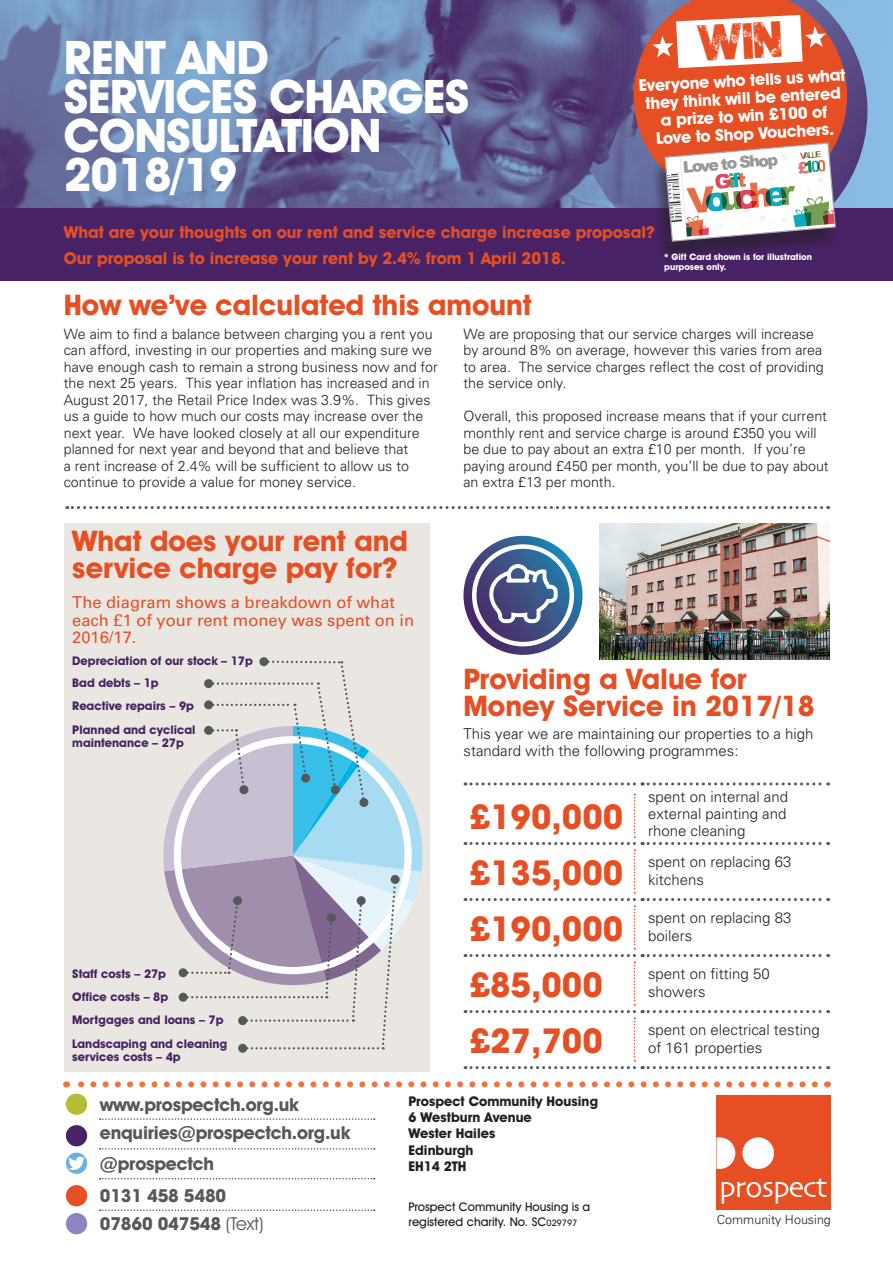
<style>
.page{position:relative;width:893px;height:1263px;background:#fff}
.page>*{position:absolute;margin:0;border:0;box-sizing:border-box;transform-origin:0 0}
.t1{font:700 46.5px/39px "Avant Garde IT Cby BT";letter-spacing:-.02em;color:#fff}
.t2{font:700 34.5px "Avant Garde IT Cby BT";color:#e64f24}
.t3{font:30px "Skia";letter-spacing:-.03em;color:#fff}
.Sub_Title{font:700 28.5px/27px "Avant Garde IT Cby BT";color:#e64f24}
.t4{font:700 18px "Avant Garde IT Cby BT";letter-spacing:-.01em;color:#57585a}
.t5{font:700 16.5px "Avant Garde IT Cby BT";color:#e64f24}
.t6{font:700 16.5px/17.9px "Avant Garde IT Cby BT";color:#fff;text-align:center}
.t7{font:16.5px/17.9px "Univers";color:#e64f24}
.t8{font:900 16.05px "Arial";color:#999}
.t9{font:300 15px/17.2px "Univers";color:#231f20}
.t10{font:300 14.25px/16.5px "Univers";color:#231f20}
.t11{font:700 13.5px "Avant Garde IT Cby BT";color:#231f20}
.t12{font:300 12.45px "Univers";color:#231f20}
.t13{font:700 12px/13.5px "Avant Garde IT Cby BT";color:#482264}
.t14{font:500 12px "Avant Garde IT Cby BT";color:#231f20}
.Sub_Title-2{font:700 9px/9.8px "Avant Garde IT Cby BT";color:#fff}
.s1{font-weight:400}
.s2{font-size:9px}
</style>
<div class="page">
<img style="left:0;top:0;width:893px;height:208px">
<svg style="left:578px;top:0;width:289px;height:208px;background:#5f5c91"></svg>
<div style="left:64px;top:523px;width:365px;height:548px;background:#eae6e2"></div>
<div style="left:0;top:208px;width:893px;height:73px;background:#482264"></div>
<svg style="left:66px;top:1081px;width:749px;height:6px"></svg>
<div style="left:650px;top:148px;width:187px;height:115px;background:#231f20;opacity:.5"></div>
<div style="left:66px;top:1125px;width:21px;height:21px;background:#482264;border-radius:50%"></div>
<div style="left:66px;top:1185px;width:21px;height:21px;background:#e64f24;border-radius:50%"></div>
<div style="left:66px;top:1093px;width:21px;height:22px;background:#b4bd34;border-radius:50%"></div>
<svg style="left:100px;top:1118px;width:275px;height:2px"></svg>
<svg style="left:100px;top:1148px;width:275px;height:1px"></svg>
<svg style="left:100px;top:1178px;width:275px;height:1px"></svg>
<div style="left:66px;top:1153px;width:21px;height:21px;background:#69b1e2;border-radius:50%"></div>
<svg style="left:68px;top:1156px;width:17px;height:14px"></svg>
<div style="left:716px;top:1096px;width:115px;height:114px;background:#e64f24"></div>
<div style="left:742px;top:1137px;width:32px;height:32px;background:#fff;border-radius:50%"></div>
<svg style="left:716px;top:1137px;width:19px;height:32px"></svg>
<div style="left:66px;top:1213px;width:21px;height:21px;background:#8d85bf;border-radius:50%"></div>
<svg style="left:100px;top:1209px;width:275px;height:2px"></svg>
<svg style="left:465px;top:782px;width:364px;height:3px"></svg>
<svg style="left:465px;top:794px;width:364px;height:275px"></svg>
<img style="left:600px;top:523px;width:229px;height:136px">
<svg style="left:67px;top:506px;width:755px;height:3px"></svg>
<svg style="left:259px;top:657px;width:9px;height:9px"></svg>
<svg style="left:163px;top:659px;width:260px;height:390px"></svg>
<div style="left:238px;top:1044px;width:9px;height:9px;background:#57585a;border-radius:50%"></div>
<div style="left:391px;top:875px;width:9px;height:9px;background:#57585a;border-radius:50%"></div>
<svg style="left:463px;top:536px;width:120px;height:119px;background:#566b97"></svg>
<svg style="left:488px;top:564px;width:70px;height:59px"></svg>
<div style="left:472px;top:544px;width:102px;height:102px;border:4px solid #fff;border-radius:50%"></div>
<svg style="left:634px;top:0;width:213px;height:242px"></svg>
<p class="t1" style="left:64px;top:37px;width:207px">RENT AND</p>
<p class="t1" style="left:64px;top:76px;width:407px">SERVICES CHARGES<br>CONSULTATION</p>
<p class="t1" style="left:64px;top:154px;width:175px">2018/19</p>
<p class="t5" style="left:64px;top:222px;width:593px">What are your thoughts on our rent and service charge increase proposal?</p>
<p class="t5" style="left:64px;top:248px;width:503px">Our proposal is to increase your rent by 2.4% from 1 April 2018.</p>
<p class="t6" style="left:638px;top:77px;width:208px;rotate:-3deg">Everyone who tells us what they think will be entered</p>
<p class="t6" style="left:660px;top:111px;width:168px;rotate:-3deg">a prize to win £100 of</p>
<p class="t6" style="left:656px;top:129px;width:180px;rotate:-3deg">Love to Shop Vouchers.</p>
<p class="t8" style="left:682px;top:159px;width:97px;rotate:-5deg">Love to Shop</p>
<p class="Sub_Title-2" style="left:664px;top:252px;width:149px">* Gift Card shown is for illustration purposes only.</p>
<p class="Sub_Title" style="left:64px;top:291px;width:470px">How we’ve calculated this amount</p>
<p class="t10" style="left:64px;top:325px;width:376px">We aim to find a balance between charging you a rent you can afford, investing in our properties and making sure we have enough cash to remain a strong business now and for the next 25 years. This year inflation has increased and in August 2017, the Retail Price Index was 3.9%. This gives us a guide to how much our costs may increase over the next year. We have looked closely at all our expenditure planned for next year and beyond that and believe that<br>a rent increase of 2.4% will be sufficient to allow us to continue to provide a value for money service.</p>
<p class="t10" style="left:463px;top:325px;width:362px">We are proposing that our service charges will increase by around 8% on average, however this varies from area to area. The service charges reflect the cost of providing the service only.</p>
<p class="t10" style="left:463px;top:408px;width:367px">Overall, this proposed increase means that if your current monthly rent and service charge is around £350 you will be due to pay about an extra £10 per month. If you’re paying around £450 per month, you’ll be due to pay about an extra £13 per month.</p>
<p class="Sub_Title" style="left:72px;top:527px;width:337px">What does your rent and service charge pay for?</p>
<p class="t7" style="left:72px;top:593px;width:343px">The diagram shows a breakdown of what each £1 of your rent money was spent on in<br>2016/17.</p>
<p class="t13" style="left:72px;top:654px;width:182px">Depreciation of our stock – 17p</p>
<p class="t13" style="left:72px;top:676px;width:88px">Bad debts – 1p</p>
<p class="t13" style="left:72px;top:699px;width:123px">Reactive repairs – 9p</p>
<p class="t13" style="left:72px;top:722px;width:125px">Planned and cyclical maintenance – 27p</p>
<p class="t13" style="left:72px;top:966px;width:95px">Staff costs – 27p</p>
<p class="t13" style="left:72px;top:990px;width:97px">Office costs – 8p</p>
<p class="t13" style="left:72px;top:1013px;width:153px">Mortgages and loans – 7p</p>
<p class="t13" style="left:72px;top:1037px;width:157px">Landscaping and cleaning services costs – 4p</p>
<p class="Sub_Title" style="left:463px;top:665px;width:353px">Providing a Value for<br>Money Service in 2017/18</p>
<p class="t9" style="left:463px;top:725px;width:352px">This year we are maintaining our properties to a high standard with the following programmes:</p>
<p class="t2" style="left:469px;top:796px;width:155px">£190,000</p>
<p class="t9" style="left:648px;top:788px;width:142px;text-align:justify">spent on internal and external painting and rhone cleaning</p>
<p class="t2" style="left:469px;top:851px;width:155px">£135,000</p>
<p class="t9" style="left:648px;top:853px;width:145px">spent on replacing 63 kitchens</p>
<p class="t2" style="left:469px;top:907px;width:155px">£190,000</p>
<p class="t9" style="left:648px;top:909px;width:145px">spent on replacing 83 boilers</p>
<p class="t2" style="left:469px;top:963px;width:135px">£85,000</p>
<p class="t9" style="left:648px;top:965px;width:123px">spent on fitting 50 showers</p>
<p class="t2" style="left:469px;top:1019px;width:135px">£27,700</p>
<p class="t9" style="left:648px;top:1021px;width:173px">spent on electrical testing of 161 properties</p>
<p class="t4" style="left:100px;top:1093px;width:200px">www.prospectch.org.uk</p>
<p class="t4" style="left:100px;top:1122px;width:252px">enquiries@prospectch.org.uk</p>
<p class="t4" style="left:100px;top:1152px;width:116px">@prospectch</p>
<p class="t4" style="left:100px;top:1185px;width:128px">0131 458 5480</p>
<p class="t4" style="left:100px;top:1212px;width:165px">07860 047548 <span class="s1">(Text)</span></p>
<p class="t11" style="left:408px;top:1093px;width:191px">Prospect Community Housing</p>
<p class="t11" style="left:408px;top:1109px;width:125px">6 Westburn Avenue</p>
<p class="t11" style="left:408px;top:1125px;width:88px">Wester Hailes</p>
<p class="t11" style="left:408px;top:1141px;width:66px">Edinburgh</p>
<p class="t11" style="left:408px;top:1158px;width:59px">EH14 2TH</p>
<p class="t14" style="left:408px;top:1200px;width:183px">Prospect Community Housing is a</p>
<p class="t14" style="left:408px;top:1214px;width:170px">registered charity. No. SC<span class="s2">029797</span></p>
<p class="t3" style="left:719px;top:1169px;width:110px">prospect</p>
<p class="t12" style="left:717px;top:1212px;width:116px">Community Housing</p>
</div>
